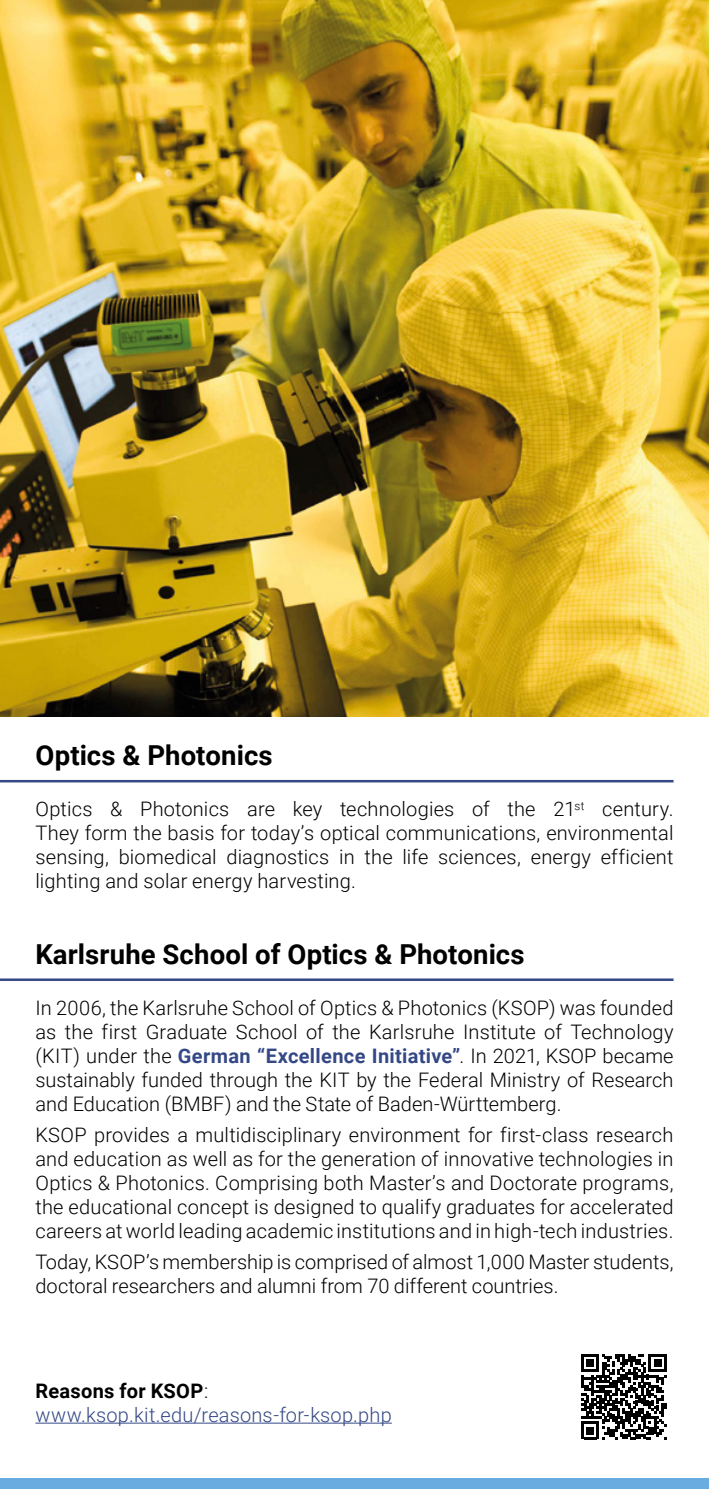
<style>
.page{position:relative;width:709px;height:1489px;background:#fff}
.page>*{position:absolute;margin:0;border:0;box-sizing:border-box;transform-origin:0 0}
.t1{font:700 27.5px "Roboto";letter-spacing:.005em;color:#000}
.t2{font:300 20px/24px "Roboto";letter-spacing:.005em;color:#000;text-align:justify}
.t3{font:300 20px/24px "Roboto";letter-spacing:.01em;color:#344886}
.s1{font-weight:700;color:#344886}
.s2{font-weight:700;color:#000}
.s3{color:#000}
</style>
<div class="page">
<div style="left:0;top:1478px;width:709px;height:10px;background:#69acdf"></div>
<img style="left:0;top:0;width:709px;height:716px">
<hr style="left:0;top:780px;width:673px;height:2px;background:#344886">
<hr style="left:0;top:978px;width:673px;height:2px;background:#344886">
<hr style="left:35px;top:1422px;width:357px;height:1px;background:#344886">
<svg style="left:581px;top:1354px;width:85px;height:85px"></svg>
<h1 class="t1" style="left:35px;top:736px;width:239px">Optics &amp; Photonics</h1>
<p class="t2" style="left:35px;top:796px;width:639px">Optics &amp; Photonics are key technologies of the 21<sup>st</sup> century.<br>They form the basis for today’s optical communications, environmental sensing, biomedical diagnostics in the life sciences, energy efficient lighting and solar energy harvesting.</p>
<h1 class="t1" style="left:35px;top:934px;width:491px">Karlsruhe School of Optics &amp; Photonics</h1>
<p class="t2" style="left:35px;top:994px;width:639px">In 2006, the Karlsruhe School of Optics &amp; Photonics (KSOP) was founded as the first Graduate School of the Karlsruhe Institute of Technology (KIT) under the <span class="s1">German “Excellence Initiative”</span>. In 2021, KSOP became sustainably funded through the KIT by the Federal Ministry of Research and Education (BMBF) and the State of Baden-Württemberg.</p>
<p class="t2" style="left:35px;top:1121px;width:639px">KSOP provides a multidisciplinary environment for first-class research and education as well as for the generation of innovative technologies in Optics &amp; Photonics. Comprising both Master’s and Doctorate programs, the educational concept is designed to qualify graduates for accelerated careers at world leading academic institutions and in high-tech industries.</p>
<p class="t2" style="left:35px;top:1249px;width:639px">Today, KSOP’s membership is comprised of almost 1,000 Master students, doctoral researchers and alumni from 70 different countries.</p>
<p class="t3" style="left:35px;top:1377px;width:358px"><span class="s2">Reasons for KSOP</span><span class="s3">: </span>www.ksop.kit.edu/reasons-for-ksop.php</p>
</div>
